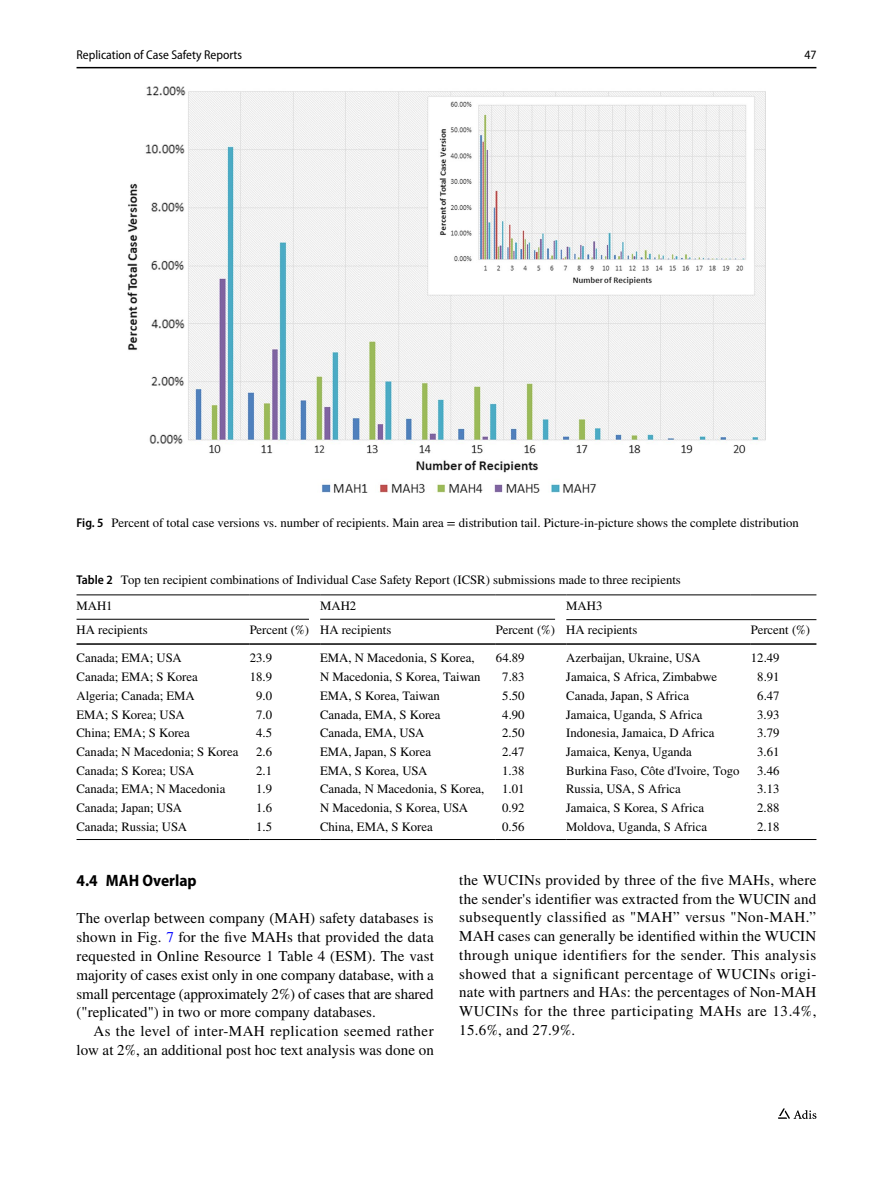
<style>
.page{position:relative;width:893px;height:1187px;background:#fff}
.page>*{position:absolute;margin:0;border:0;box-sizing:border-box;transform-origin:0 0}
.t1{font:700 semi-condensed 16.5px "Myriad Pro";color:#000}
.t2{font:15px/18.8px "STIX";letter-spacing:.01em;color:#000;text-align:justify}
.t3{font:12.75px/25.5px "STIX";color:#000}
.t4{font:12.75px "Myriad Pro Semi Cn 3";color:#000}
.t5{font:semi-condensed 12.75px "Myriad Pro";color:#000}
.s1{font-family:"Myriad Pro";font-weight:600;font-stretch:semi-condensed}
.s2{color:#00f}
</style>
<div class="page">
<hr style="left:77px;top:67px;width:739px;height:1px;background:#000">
<svg style="left:778px;top:1108px;width:38px;height:10px"></svg>
<img style="left:128px;top:87px;width:637px;height:405px">
<hr style="left:77px;top:594px;width:173px;height:1px;background:#000">
<hr style="left:250px;top:594px;width:70px;height:1px;background:#000">
<hr style="left:320px;top:594px;width:176px;height:1px;background:#000">
<hr style="left:496px;top:594px;width:70px;height:1px;background:#000">
<hr style="left:566px;top:594px;width:185px;height:1px;background:#000">
<hr style="left:751px;top:594px;width:65px;height:1px;background:#000">
<hr style="left:77px;top:643px;width:173px;height:1px;background:#000">
<hr style="left:250px;top:643px;width:70px;height:1px;background:#000">
<hr style="left:320px;top:643px;width:176px;height:1px;background:#000">
<hr style="left:496px;top:643px;width:70px;height:1px;background:#000">
<hr style="left:566px;top:643px;width:185px;height:1px;background:#000">
<hr style="left:751px;top:643px;width:65px;height:1px;background:#000">
<hr style="left:77px;top:839px;width:173px;height:1px;background:#000">
<hr style="left:250px;top:839px;width:70px;height:1px;background:#000">
<hr style="left:320px;top:839px;width:176px;height:1px;background:#000">
<hr style="left:496px;top:839px;width:70px;height:1px;background:#000">
<hr style="left:566px;top:839px;width:185px;height:1px;background:#000">
<hr style="left:751px;top:839px;width:65px;height:1px;background:#000">
<hr style="left:77px;top:618px;width:232px;height:1px;background:#000">
<hr style="left:320px;top:618px;width:235px;height:1px;background:#000">
<hr style="left:566px;top:619px;width:250px;height:1px;background:#000">
<p class="t4" style="left:77px;top:48px;width:167px">Replication of Case Safety Reports</p>
<p class="t5" style="left:804px;top:48px;width:14px">47</p>
<p class="t3" style="left:77px;top:511px;width:724px"><span class="s1">Fig. 5</span> Percent of total case versions vs. number of recipients. Main area = distribution tail. Picture-in-picture shows the complete distribution</p>
<p class="t3" style="left:77px;top:568px;width:606px"><span class="s1">Table 2</span> Top ten recipient combinations of Individual Case Safety Report (ICSR) submissions made to three recipients<br>MAH1</p>
<p class="t3" style="left:320px;top:593px;width:38px">MAH2</p>
<p class="t3" style="left:566px;top:593px;width:38px">MAH3</p>
<p class="t3" style="left:77px;top:618px;width:73px">HA recipients</p>
<p class="t3" style="left:250px;top:618px;width:143px">Percent (%) HA recipients</p>
<p class="t3" style="left:496px;top:618px;width:143px">Percent (%) HA recipients</p>
<p class="t3" style="left:751px;top:618px;width:61px">Percent (%)</p>
<p class="t3" style="left:77px;top:646px;width:107px">Canada; EMA; USA</p>
<p class="t3" style="left:250px;top:646px;width:24px">23.9</p>
<p class="t3" style="left:320px;top:646px;width:156px">EMA, N Macedonia, S Korea,</p>
<p class="t3" style="left:496px;top:646px;width:30px">64.89</p>
<p class="t3" style="left:566px;top:646px;width:136px">Azerbaijan, Ukraine, USA</p>
<p class="t3" style="left:751px;top:646px;width:30px">12.49</p>
<p class="t3" style="left:77px;top:665px;width:123px">Canada; EMA; S Korea</p>
<p class="t3" style="left:250px;top:665px;width:24px">18.9</p>
<p class="t3" style="left:320px;top:665px;width:162px">N Macedonia, S Korea, Taiwan</p>
<p class="t3" style="left:502px;top:665px;width:24px">7.83</p>
<p class="t3" style="left:566px;top:665px;width:152px">Jamaica, S Africa, Zimbabwe</p>
<p class="t3" style="left:757px;top:665px;width:24px">8.91</p>
<p class="t3" style="left:76px;top:683px;width:120px">Algeria; Canada; EMA</p>
<p class="t3" style="left:256px;top:683px;width:17px">9.0</p>
<p class="t3" style="left:320px;top:683px;width:121px">EMA, S Korea, Taiwan</p>
<p class="t3" style="left:502px;top:683px;width:24px">5.50</p>
<p class="t3" style="left:566px;top:683px;width:124px">Canada, Japan, S Africa</p>
<p class="t3" style="left:757px;top:683px;width:24px">6.47</p>
<p class="t3" style="left:76px;top:702px;width:110px">EMA; S Korea; USA</p>
<p class="t3" style="left:256px;top:702px;width:17px">7.0</p>
<p class="t3" style="left:320px;top:702px;width:122px">Canada, EMA, S Korea</p>
<p class="t3" style="left:502px;top:702px;width:24px">4.90</p>
<p class="t3" style="left:566px;top:702px;width:138px">Jamaica, Uganda, S Africa</p>
<p class="t3" style="left:757px;top:702px;width:24px">3.93</p>
<p class="t3" style="left:76px;top:721px;width:115px">China; EMA; S Korea</p>
<p class="t3" style="left:256px;top:721px;width:17px">4.5</p>
<p class="t3" style="left:320px;top:721px;width:106px">Canada, EMA, USA</p>
<p class="t3" style="left:502px;top:721px;width:24px">2.50</p>
<p class="t3" style="left:566px;top:721px;width:150px">Indonesia, Jamaica, D Africa</p>
<p class="t3" style="left:757px;top:721px;width:24px">3.79</p>
<p class="t3" style="left:76px;top:739px;width:163px">Canada; N Macedonia; S Korea</p>
<p class="t3" style="left:256px;top:739px;width:17px">2.6</p>
<p class="t3" style="left:320px;top:739px;width:113px">EMA, Japan, S Korea</p>
<p class="t3" style="left:502px;top:739px;width:24px">2.47</p>
<p class="t3" style="left:566px;top:739px;width:127px">Jamaica, Kenya, Uganda</p>
<p class="t3" style="left:757px;top:739px;width:24px">3.61</p>
<p class="t3" style="left:76px;top:758px;width:120px">Canada; S Korea; USA</p>
<p class="t3" style="left:256px;top:758px;width:17px">2.1</p>
<p class="t3" style="left:320px;top:758px;width:109px">EMA, S Korea, USA</p>
<p class="t3" style="left:502px;top:758px;width:24px">1.38</p>
<p class="t3" style="left:566px;top:758px;width:175px">Burkina Faso, Côte d'Ivoire, Togo</p>
<p class="t3" style="left:757px;top:758px;width:24px">3.46</p>
<p class="t3" style="left:76px;top:777px;width:151px">Canada; EMA; N Macedonia</p>
<p class="t3" style="left:256px;top:777px;width:17px">1.9</p>
<p class="t3" style="left:320px;top:777px;width:166px">Canada, N Macedonia, S Korea,</p>
<p class="t3" style="left:502px;top:777px;width:24px">1.01</p>
<p class="t3" style="left:566px;top:777px;width:116px">Russia, USA, S Africa</p>
<p class="t3" style="left:757px;top:777px;width:24px">3.13</p>
<p class="t3" style="left:76px;top:796px;width:107px">Canada; Japan; USA</p>
<p class="t3" style="left:256px;top:796px;width:17px">1.6</p>
<p class="t3" style="left:320px;top:796px;width:150px">N Macedonia, S Korea, USA</p>
<p class="t3" style="left:502px;top:796px;width:24px">0.92</p>
<p class="t3" style="left:566px;top:796px;width:139px">Jamaica, S Korea, S Africa</p>
<p class="t3" style="left:757px;top:796px;width:24px">2.88</p>
<p class="t3" style="left:76px;top:814px;width:112px">Canada; Russia; USA</p>
<p class="t3" style="left:256px;top:814px;width:17px">1.5</p>
<p class="t3" style="left:320px;top:814px;width:114px">China, EMA, S Korea</p>
<p class="t3" style="left:502px;top:814px;width:24px">0.56</p>
<p class="t3" style="left:566px;top:814px;width:142px">Moldova, Uganda, S Africa</p>
<p class="t3" style="left:757px;top:814px;width:24px">2.18</p>
<p class="t1" style="left:77px;top:871px;width:122px">4.4 MAH Overlap</p>
<p class="t2" style="left:77px;top:910px;width:359px">The overlap between company (MAH) safety databases is shown in Fig. <span class="s2">7</span> for the five MAHs that provided the data requested in Online Resource 1 Table 4 (ESM). The vast majority of cases exist only in one company database, with a small percentage (approximately 2%) of cases that are shared ("replicated") in two or more company databases.</p>
<p class="t2" style="left:77px;top:1022px;width:359px;text-align:right">As the level of inter-MAH replication seemed rather low at 2%, an additional post hoc text analysis was done on</p>
<p class="t2" style="left:459px;top:871px;width:359px">the WUCINs provided by three of the five MAHs, where the sender's identifier was extracted from the WUCIN and subsequently classified as "MAH” versus "Non-MAH.” MAH cases can generally be identified within the WUCIN through unique identifiers for the sender. This analysis showed that a significant percentage of WUCINs origi&shy;nate with partners and HAs: the percentages of Non-MAH WUCINs for the three participating MAHs are 13.4%, 15.6%, and 27.9%.</p>
</div>
